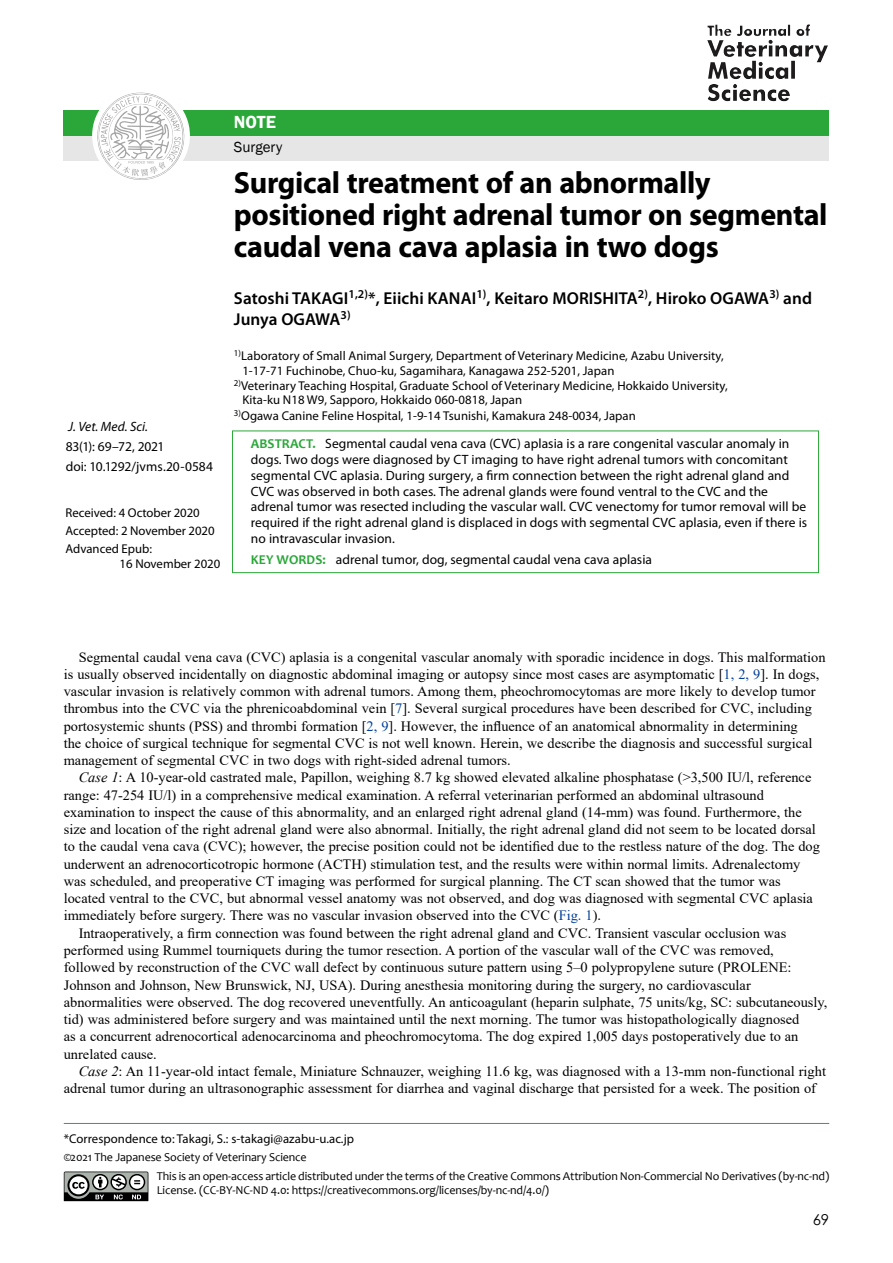
<style>
.page{position:relative;width:893px;height:1263px;background:#fff}
.page>*{position:absolute;margin:0;border:0;box-sizing:border-box;transform-origin:0 0}
.t1{font:700 30.75px/32.2px "Myriad Pro";letter-spacing:-.01em;color:#000}
.t2{font:600 18px "Franklin Gothic";color:#fff}
.t3{font:600 17.25px/21px "Myriad Pro";letter-spacing:.005em;color:#000}
.t4{font:15px "Franklin Gothic";color:#000}
.t5{font:15px "Century Gothic";color:#000}
.t6{font:14.25px/17.2px "Times New Roman";color:#000}
.t7{font:13.5px/15.8px "Myriad Pro";letter-spacing:.005em;color:#000}
.t8{font:italic 13.5px "Myriad Pro";color:#000}
.t9{font:12.75px/14.2px "Myriad Pro";letter-spacing:.005em;color:#000}
.t10{font:12px/20px "Candara";letter-spacing:-.01em;color:#000}
.s1{font-family:"Candara";font-weight:700;color:#2aa738}
.s2{color:#003f98}
.s3{font-style:italic}
</style>
<div class="page">
<hr style="left:64px;top:1123px;width:765px;height:1px;background:#2aa738">
<div style="left:64px;top:136px;width:765px;height:25px;background:#e6e6e6"></div>
<div style="left:64px;top:111px;width:765px;height:25px;background:#2aa738"></div>
<div style="left:92px;top:87px;width:98px;height:97px;background:#fff;border-radius:50%"></div>
<svg style="left:94px;top:92px;width:93px;height:88px"></svg>
<img style="left:707px;top:24px;width:106px;height:33px">
<div style="left:232px;top:431px;width:587px;height:142px;border:1px solid #2aa738"></div>
<svg style="left:64px;top:1171px;width:84px;height:30px"></svg>
<p class="t8" style="left:68px;top:418px;width:81px">J. Vet. Med. Sci.</p>
<p class="t7" style="left:66px;top:436px;width:149px;line-height:20px">83(1): 69–72, 2021<br>doi: 10.1292/jvms.20-0584</p>
<p class="t9" style="left:66px;top:503px;width:150px;line-height:17.9px">Received: 4 October 2020<br>Accepted: 2 November 2020<br>Advanced Epub:</p>
<p class="t9" style="left:120px;top:557px;width:102px">16 November 2020</p>
<p class="t2" style="left:234px;top:111px;width:44px">NOTE</p>
<p class="t4" style="left:234px;top:138px;width:50px">Surgery</p>
<h1 class="t1" style="left:234px;top:165px;width:595px">Surgical treatment of an abnormally positioned right adrenal tumor on segmental caudal vena cava aplasia in two dogs</h1>
<p class="t3" style="left:234px;top:287px;width:580px">Satoshi TAKAGI<sup>1,2)</sup>*, Eiichi KANAI<sup>1)</sup>, Keitaro MORISHITA<sup>2)</sup>, Hiroko OGAWA<sup>3)</sup> and<br>Junya OGAWA<sup>3)</sup></p>
<p class="t9" style="left:242px;top:349px;width:483px;text-indent:-9px"><sup>1)</sup>Laboratory of Small Animal Surgery, Department of Veterinary Medicine, Azabu University,<br>1-17-71 Fuchinobe, Chuo-ku, Sagamihara, Kanagawa 252-5201, Japan</p>
<p class="t9" style="left:242px;top:378px;width:487px;text-indent:-9px"><sup>2)</sup>Veterinary Teaching Hospital, Graduate School of Veterinary Medicine, Hokkaido University,<br>Kita-ku N18 W9, Sapporo, Hokkaido 060-0818, Japan</p>
<p class="t9" style="left:234px;top:408px;width:403px"><sup>3)</sup>Ogawa Canine Feline Hospital, 1-9-14 Tsunishi, Kamakura 248-0034, Japan</p>
<p class="t7" style="left:251px;top:436px;width:558px"><span class="s1">ABSTRACT.</span> Segmental caudal vena cava (CVC) aplasia is a rare congenital vascular anomaly in dogs. Two dogs were diagnosed by CT imaging to have right adrenal tumors with concomitant segmental CVC aplasia. During surgery, a firm connection between the right adrenal gland and CVC was observed in both cases. The adrenal glands were found ventral to the CVC and the adrenal tumor was resected including the vascular wall. CVC venectomy for tumor removal will be required if the right adrenal gland is displaced in dogs with segmental CVC aplasia, even if there is no intravascular invasion.</p>
<p class="t7" style="left:251px;top:551px;width:403px"><span class="s1">KEY WORDS:</span> adrenal tumor, dog, segmental caudal vena cava aplasia</p>
<p class="t6" style="left:64px;top:648px;width:763px;text-indent:15px">Segmental caudal vena cava (CVC) aplasia is a congenital vascular anomaly with sporadic incidence in dogs. This malformation is usually observed incidentally on diagnostic abdominal imaging or autopsy since most cases are asymptomatic [<span class="s2">1, 2, 9</span>]. In dogs, vascular invasion is relatively common with adrenal tumors. Among them, pheochromocytomas are more likely to develop tumor thrombus into the CVC via the phrenicoabdominal vein [<span class="s2">7</span>]. Several surgical procedures have been described for CVC, including portosystemic shunts (PSS) and thrombi formation [<span class="s2">2, 9</span>]. However, the influence of an anatomical abnormality in determining<br>the choice of surgical technique for segmental CVC is not well known. Herein, we describe the diagnosis and successful surgical management of segmental CVC in two dogs with right-sided adrenal tumors.</p>
<p class="t6" style="left:79px;top:768px;width:734px"><span class="s3">Case 1</span>: A 10-year-old castrated male, Papillon, weighing 8.7 kg showed elevated alkaline phosphatase (&gt;3,500 IU/l, reference</p>
<p class="t6" style="left:64px;top:786px;width:702px">range: 47-254 IU/l) in a comprehensive medical examination. A referral veterinarian performed an abdominal ultrasound</p>
<p class="t6" style="left:64px;top:803px;width:739px">examination to inspect the cause of this abnormality, and an enlarged right adrenal gland (14-mm) was found. Furthermore, the</p>
<p class="t6" style="left:64px;top:820px;width:754px">size and location of the right adrenal gland were also abnormal. Initially, the right adrenal gland did not seem to be located dorsal</p>
<p class="t6" style="left:64px;top:837px;width:758px">to the caudal vena cava (CVC); however, the precise position could not be identified due to the restless nature of the dog. The dog</p>
<p class="t6" style="left:64px;top:855px;width:738px">underwent an adrenocorticotropic hormone (ACTH) stimulation test, and the results were within normal limits. Adrenalectomy</p>
<p class="t6" style="left:64px;top:872px;width:718px">was scheduled, and preoperative CT imaging was performed for surgical planning. The CT scan showed that the tumor was</p>
<p class="t6" style="left:64px;top:889px;width:751px">located ventral to the CVC, but abnormal vessel anatomy was not observed, and dog was diagnosed with segmental CVC aplasia</p>
<p class="t6" style="left:64px;top:907px;width:539px">immediately before surgery. There was no vascular invasion observed into the CVC (<span class="s2">Fig. 1</span>).</p>
<p class="t6" style="left:79px;top:924px;width:709px">Intraoperatively, a firm connection was found between the right adrenal gland and CVC. Transient vascular occlusion was</p>
<p class="t6" style="left:64px;top:941px;width:712px">performed using Rummel tourniquets during the tumor resection. A portion of the vascular wall of the CVC was removed,</p>
<p class="t6" style="left:64px;top:958px;width:729px">followed by reconstruction of the CVC wall defect by continuous suture pattern using 5–0 polypropylene suture (PROLENE:</p>
<p class="t6" style="left:64px;top:976px;width:688px">Johnson and Johnson, New Brunswick, NJ, USA). During anesthesia monitoring during the surgery, no cardiovascular</p>
<p class="t6" style="left:64px;top:993px;width:765px">abnormalities were observed. The dog recovered uneventfully. An anticoagulant (heparin sulphate, 75 units/kg, SC: subcutaneously,</p>
<p class="t6" style="left:64px;top:1010px;width:737px">tid) was administered before surgery and was maintained until the next morning. The tumor was histopathologically diagnosed</p>
<p class="t6" style="left:64px;top:1027px;width:736px">as a concurrent adrenocortical adenocarcinoma and pheochromocytoma. The dog expired 1,005 days postoperatively due to an</p>
<p class="t6" style="left:64px;top:1045px;width:95px">unrelated cause.</p>
<p class="t6" style="left:79px;top:1062px;width:749px"><span class="s3">Case 2</span>: An 11-year-old intact female, Miniature Schnauzer, weighing 11.6 kg, was diagnosed with a 13-mm non-functional right</p>
<p class="t6" style="left:64px;top:1079px;width:754px">adrenal tumor during an ultrasonographic assessment for diarrhea and vaginal discharge that persisted for a week. The position of</p>
<p class="t9" style="left:64px;top:1131px;width:292px">*Correspondence to: Takagi, S.: s-takagi@azabu-u.ac.jp</p>
<p class="t10" style="left:157px;top:1146px;width:674px;text-indent:-93px">©2021 The Japanese Society of Veterinary Science<br>This is an open-access article distributed under the terms of the Creative Commons Attribution Non-Commercial No Derivatives (by-nc-nd)</p>
<p class="t10" style="left:157px;top:1180px;width:394px">License. (CC-BY-NC-ND 4.0: https://creativecommons.org/licenses/by-nc-nd/4.0/)</p>
<p class="t5" style="left:813px;top:1209px;width:18px">69</p>
</div>
